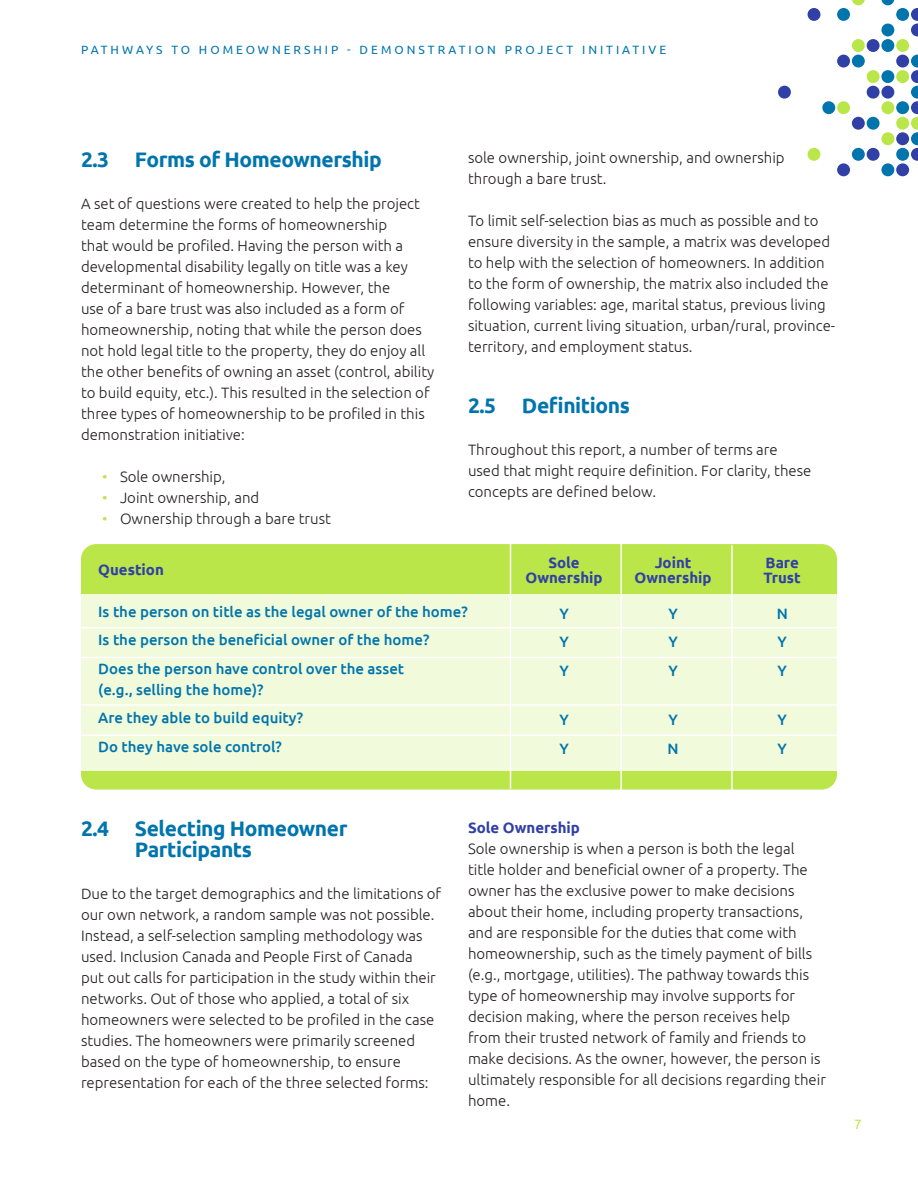
<style>
.page{position:relative;width:918px;height:1188px;background:#fff}
.page>*{position:absolute;margin:0;border:0;box-sizing:border-box;transform-origin:0 0}
.t1{font:700 21px/21px "Ubuntu";letter-spacing:-.02em;color:#0075ad}
.t2{font:300 15px/21px "Ubuntu";color:#231f20}
.t3{font:500 15px/21px "Ubuntu";color:#0075ad}
.t4{font:700 15px "Ubuntu";color:#3040a6}
.t5{font:13.5px "Ubuntu";color:#bae64a}
.t6{font:12px "Ubuntu";letter-spacing:.25em;color:#0075ad}
.s1{color:#bae64a}
</style>
<div class="page">
<svg style="left:911px;top:8px;width:7px;height:28px"></svg>
<svg style="left:911px;top:55px;width:7px;height:106px"></svg>
<div style="left:896px;top:8px;width:13px;height:13px;background:#0075ad;border-radius:50%"></div>
<div style="left:896px;top:55px;width:13px;height:13px;background:#3040a6;border-radius:50%"></div>
<div style="left:896px;top:101px;width:13px;height:13px;background:#0075ad;border-radius:50%"></div>
<div style="left:896px;top:117px;width:13px;height:13px;background:#bae64a;border-radius:50%"></div>
<div style="left:896px;top:132px;width:13px;height:13px;background:#3040a6;border-radius:50%"></div>
<div style="left:896px;top:148px;width:13px;height:13px;background:#0075ad;border-radius:50%"></div>
<div style="left:896px;top:163px;width:13px;height:13px;background:#3040a6;border-radius:50%"></div>
<svg style="left:881px;top:0;width:13px;height:5px"></svg>
<div style="left:881px;top:24px;width:13px;height:12px;background:#0075ad;border-radius:50%"></div>
<div style="left:881px;top:39px;width:13px;height:13px;background:#0075ad;border-radius:50%"></div>
<div style="left:881px;top:70px;width:13px;height:13px;background:#0075ad;border-radius:50%"></div>
<div style="left:881px;top:86px;width:13px;height:13px;background:#3040a6;border-radius:50%"></div>
<div style="left:881px;top:163px;width:13px;height:13px;background:#0075ad;border-radius:50%"></div>
<div style="left:867px;top:39px;width:13px;height:13px;background:#3040a6;border-radius:50%"></div>
<div style="left:867px;top:86px;width:13px;height:13px;background:#3040a6;border-radius:50%"></div>
<div style="left:867px;top:117px;width:13px;height:13px;background:#0075ad;border-radius:50%"></div>
<div style="left:867px;top:148px;width:13px;height:13px;background:#3040a6;border-radius:50%"></div>
<div style="left:852px;top:55px;width:13px;height:13px;background:#0075ad;border-radius:50%"></div>
<div style="left:852px;top:117px;width:13px;height:13px;background:#3040a6;border-radius:50%"></div>
<div style="left:852px;top:148px;width:13px;height:13px;background:#0075ad;border-radius:50%"></div>
<div style="left:837px;top:8px;width:13px;height:13px;background:#0075ad;border-radius:50%"></div>
<div style="left:837px;top:55px;width:13px;height:13px;background:#3040a6;border-radius:50%"></div>
<div style="left:837px;top:163px;width:13px;height:13px;background:#3040a6;border-radius:50%"></div>
<div style="left:822px;top:101px;width:13px;height:13px;background:#0075ad;border-radius:50%"></div>
<div style="left:808px;top:8px;width:12px;height:13px;background:#3040a6;border-radius:50%"></div>
<div style="left:778px;top:86px;width:13px;height:13px;background:#3040a6;border-radius:50%"></div>
<div style="left:896px;top:39px;width:13px;height:13px;background:#bae64a;border-radius:50%"></div>
<div style="left:896px;top:70px;width:13px;height:13px;background:#bae64a;border-radius:50%"></div>
<div style="left:881px;top:101px;width:13px;height:13px;background:#bae64a;border-radius:50%"></div>
<div style="left:881px;top:132px;width:13px;height:13px;background:#bae64a;border-radius:50%"></div>
<div style="left:867px;top:70px;width:13px;height:13px;background:#bae64a;border-radius:50%"></div>
<svg style="left:852px;top:0;width:13px;height:5px"></svg>
<div style="left:852px;top:39px;width:13px;height:13px;background:#bae64a;border-radius:50%"></div>
<div style="left:837px;top:101px;width:13px;height:13px;background:#bae64a;border-radius:50%"></div>
<div style="left:808px;top:148px;width:12px;height:13px;background:#bae64a;border-radius:50%"></div>
<div style="left:81px;top:544px;width:756px;height:246px;background:#bae64a;border-radius:15px"></div>
<div style="left:81px;top:594px;width:756px;height:176px;background:#f1fadb"></div>
<hr style="left:510px;top:541px;width:1px;height:248px;background:#fff">
<hr style="left:76px;top:627px;width:766px;height:1px;background:#fff">
<hr style="left:76px;top:657px;width:766px;height:1px;background:#fff">
<hr style="left:76px;top:704px;width:766px;height:2px;background:#fff">
<hr style="left:76px;top:734px;width:766px;height:2px;background:#fff">
<hr style="left:620px;top:543px;width:2px;height:248px;background:#fff">
<hr style="left:731px;top:545px;width:2px;height:248px;background:#fff">
<p class="t6" style="left:81px;top:42px;width:587px">PATHWAYS TO HOMEOWNERSHIP - DEMONSTRATION PROJECT INITIATIVE</p>
<p class="t1" style="left:81px;top:149px;width:302px">2.3 Forms of Homeownership</p>
<p class="t2" style="left:81px;top:193px;width:355px">A set of questions were created to help the project team determine the forms of homeownership<br>that would be profiled. Having the person with a developmental disability legally on title was a key determinant of homeownership. However, the<br>use of a bare trust was also included as a form of homeownership, noting that while the person does not hold legal title to the property, they do enjoy all the other benefits of owning an asset (control, ability to build equity, etc.). This resulted in the selection of three types of homeownership to be profiled in this demonstration initiative:</p>
<p class="t2" style="left:102px;top:466px;width:125px"><span class="s1">•</span> Sole ownership,</p>
<p class="t2" style="left:102px;top:487px;width:159px"><span class="s1">•</span> Joint ownership, and</p>
<p class="t2" style="left:102px;top:508px;width:230px"><span class="s1">•</span> Ownership through a bare trust</p>
<p class="t2" style="left:468px;top:147px;width:318px">sole ownership, joint ownership, and ownership through a bare trust.</p>
<p class="t2" style="left:468px;top:210px;width:369px">To limit self-selection bias as much as possible and to ensure diversity in the sample, a matrix was developed to help with the selection of homeowners. In addition to the form of ownership, the matrix also included the following variables: age, marital status, previous living situation, current living situation, urban/rural, province&shy;territory, and employment status.</p>
<p class="t1" style="left:468px;top:395px;width:163px">2.5 Definitions</p>
<p class="t2" style="left:468px;top:439px;width:345px">Throughout this report, a number of terms are used that might require definition. For clarity, these concepts are defined below.</p>
<p class="t4" style="left:98px;top:561px;width:67px">Question</p>
<p class="t3" style="left:98px;top:601px;width:371px">Is the person on title as the legal owner of the home?</p>
<p class="t3" style="left:98px;top:629px;width:333px">Is the person the beneficial owner of the home?</p>
<p class="t3" style="left:98px;top:658px;width:307px">Does the person have control over the asset (e.g., selling the home)?</p>
<p class="t3" style="left:98px;top:707px;width:206px">Are they able to build equity?</p>
<p class="t3" style="left:98px;top:736px;width:185px">Do they have sole control?</p>
<p class="t4" style="left:548px;top:553px;width:33px">Sole</p>
<p class="t4" style="left:526px;top:568px;width:79px">Ownership</p>
<p class="t3" style="left:559px;top:602px;width:11px">Y</p>
<p class="t3" style="left:559px;top:631px;width:11px">Y</p>
<p class="t3" style="left:559px;top:659px;width:11px">Y</p>
<p class="t3" style="left:559px;top:709px;width:11px">Y</p>
<p class="t3" style="left:559px;top:737px;width:11px">Y</p>
<p class="t4" style="left:655px;top:553px;width:38px">Joint</p>
<p class="t4" style="left:635px;top:568px;width:79px">Ownership</p>
<p class="t3" style="left:668px;top:602px;width:11px">Y</p>
<p class="t3" style="left:668px;top:631px;width:11px">Y</p>
<p class="t3" style="left:668px;top:659px;width:11px">Y</p>
<p class="t3" style="left:668px;top:709px;width:11px">Y</p>
<p class="t3" style="left:668px;top:737px;width:13px">N</p>
<p class="t4" style="left:766px;top:553px;width:35px">Bare</p>
<p class="t4" style="left:764px;top:568px;width:39px">Trust</p>
<p class="t3" style="left:777px;top:602px;width:13px">N</p>
<p class="t3" style="left:778px;top:631px;width:11px">Y</p>
<p class="t3" style="left:778px;top:659px;width:11px">Y</p>
<p class="t3" style="left:778px;top:709px;width:11px">Y</p>
<p class="t3" style="left:778px;top:737px;width:11px">Y</p>
<p class="t1" style="left:135px;top:818px;width:214px;text-indent:-54px">2.4 Selecting Homeowner<br>Participants</p>
<p class="t2" style="left:81px;top:883px;width:362px">Due to the target demographics and the limitations of our own network, a random sample was not possible.<br>Instead, a self-selection sampling methodology was used. Inclusion Canada and People First of Canada<br>put out calls for participation in the study within their networks. Out of those who applied, a total of six homeowners were selected to be profiled in the case studies. The homeowners were primarily screened based on the type of homeownership, to ensure representation for each of the three selected forms:</p>
<p class="t4" style="left:468px;top:819px;width:113px">Sole Ownership</p>
<p class="t2" style="left:468px;top:838px;width:359px">Sole ownership is when a person is both the legal<br>title holder and beneficial owner of a property. The owner has the exclusive power to make decisions about their home, including property transactions, and are responsible for the duties that come with homeownership, such as the timely payment of bills (e.g., mortgage, utilities). The pathway towards this type of homeownership may involve supports for decision making, where the person receives help from their trusted network of family and friends to make decisions. As the owner, however, the person is ultimately responsible for all decisions regarding their home.</p>
<p class="t5" style="left:854px;top:1116px;width:9px">7</p>
</div>
